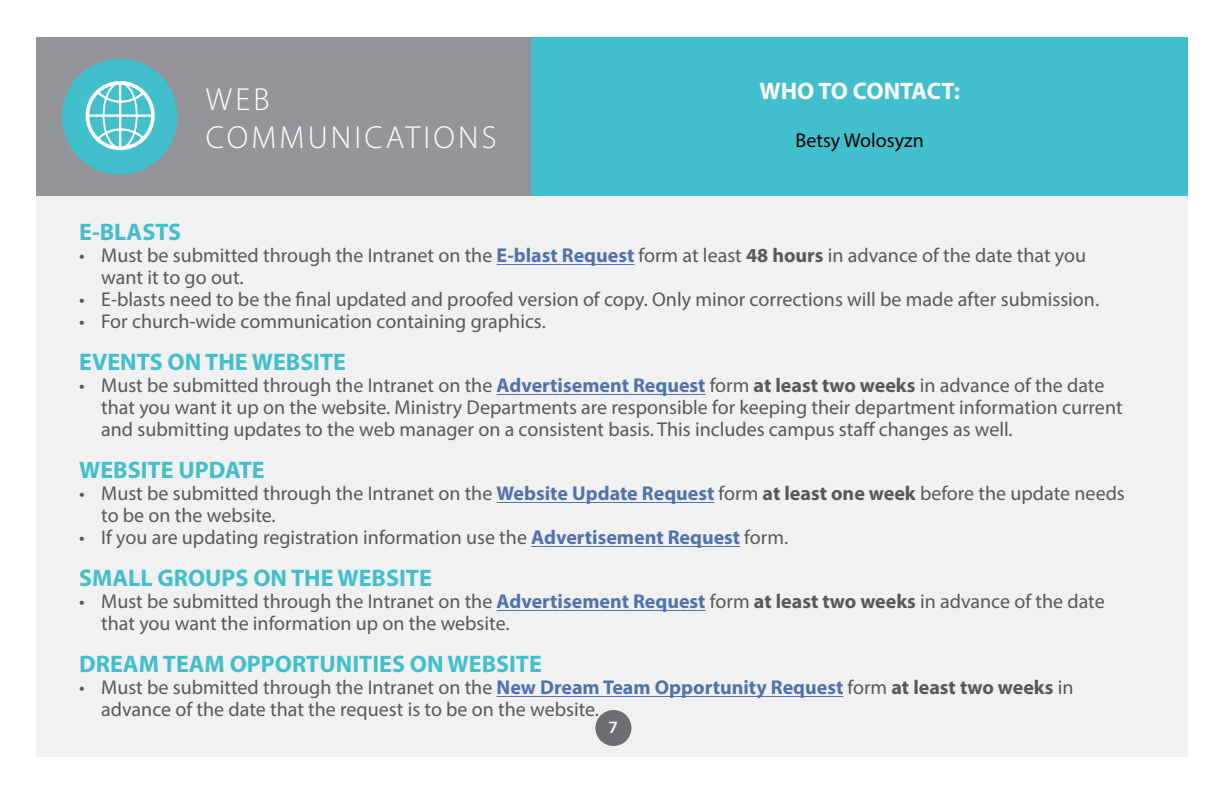
<style>
.page{position:relative;width:1224px;height:792px;background:#fff}
.page>*{position:absolute;margin:0;border:0;box-sizing:border-box;transform-origin:0 0}
.t1{font:300 32px/38.4px "Myriad Pro";letter-spacing:.1em;color:#fff}
.t2{font:700 24px "Myriad Pro";color:#42bfcc}
.t3{font:700 24px "Myriad Pro";color:#fff}
.t4{font:20px/22px "Myriad Pro";color:#58595b}
.t5{font:20px "Myriad Pro";color:#000}
.t6{font:600 16px "Avenir Next";color:#fff}
.s1{font-weight:700;color:#4f73ad}
.s2{font-weight:700}
</style>
<div class="page">
<div style="left:36px;top:37px;width:1152px;height:720px;background:#f1f1f2"></div>
<div style="left:36px;top:37px;width:495px;height:159px;background:#939598"></div>
<hr style="left:497px;top:264px;width:137px;height:1px;background:#4f73ad">
<hr style="left:497px;top:394px;width:209px;height:1px;background:#4f73ad">
<hr style="left:497px;top:502px;width:217px;height:1px;background:#4f73ad">
<hr style="left:531px;top:546px;width:209px;height:1px;background:#4f73ad">
<hr style="left:497px;top:610px;width:209px;height:1px;background:#4f73ad">
<hr style="left:497px;top:696px;width:346px;height:1px;background:#4f73ad">
<div style="left:531px;top:37px;width:657px;height:159px;background:#42bfcc"></div>
<div style="left:62px;top:59px;width:116px;height:115px;background:#42bfcc;border-radius:50%"></div>
<svg style="left:86px;top:81px;width:69px;height:69px"></svg>
<hr style="left:86px;top:114px;width:68px;height:3px;background:#fff">
<hr style="left:119px;top:82px;width:2px;height:67px;background:#fff">
<div style="left:595px;top:710px;width:36px;height:36px;background:#6d6e71;border-radius:50%"></div>
<h1 class="t1" style="left:206px;top:80px;width:292px">WEB<br>COMMUNICATIONS</h1>
<p class="t3" style="left:759px;top:75px;width:202px">WHO TO CONTACT:</p>
<p class="t5" style="left:796px;top:128px;width:130px">Betsy Wolosyzn</p>
<p class="t2" style="left:79px;top:217px;width:104px">E-BLASTS</p>
<p class="t4" style="left:101px;top:244px;width:986px;text-indent:-22px">• Must be submitted through the Intranet on the <span class="s1">E-blast Request</span> form at least <span class="s2">48 hours</span> in advance of the date that you want it to go out.</p>
<p class="t4" style="left:79px;top:288px;width:1021px">• E-blasts need to be the final updated and proofed version of copy. Only minor corrections will be made after submission.</p>
<p class="t4" style="left:79px;top:310px;width:468px">• For church-wide communication containing graphics.</p>
<p class="t2" style="left:79px;top:347px;width:268px">EVENTS ON THE WEBSITE</p>
<p class="t4" style="left:101px;top:374px;width:1023px;text-indent:-22px">• Must be submitted through the Intranet on the <span class="s1">Advertisement Request</span> form <span class="s2">at least two weeks</span> in advance of the date that you want it up on the website. Ministry Departments are responsible for keeping their department information current and submitting updates to the web manager on a consistent basis. This includes campus staff changes as well.</p>
<p class="t2" style="left:79px;top:455px;width:187px">WEBSITE UPDATE</p>
<p class="t4" style="left:101px;top:482px;width:1025px;text-indent:-22px">• Must be submitted through the Intranet on the <span class="s1">Website Update Request</span> form <span class="s2">at least one week</span> before the update needs to be on the website.</p>
<p class="t4" style="left:79px;top:526px;width:711px">• If you are updating registration information use the <span class="s1">Advertisement Request</span> form.</p>
<p class="t2" style="left:79px;top:563px;width:354px">SMALL GROUPS ON THE WEBSITE</p>
<p class="t4" style="left:101px;top:590px;width:1005px;text-indent:-22px">• Must be submitted through the Intranet on the <span class="s1">Advertisement Request</span> form <span class="s2">at least two weeks</span> in advance of the date that you want the information up on the website.</p>
<p class="t2" style="left:79px;top:649px;width:464px">DREAM TEAM OPPORTUNITIES ON WEBSITE</p>
<p class="t4" style="left:101px;top:676px;width:974px;text-indent:-22px">• Must be submitted through the Intranet on the <span class="s1">New Dream Team Opportunity Request</span> form <span class="s2">at least two weeks</span> in advance of the date that the request is to be on the website.</p>
<p class="t6" style="left:609px;top:714px;width:11px">7</p>
</div>
